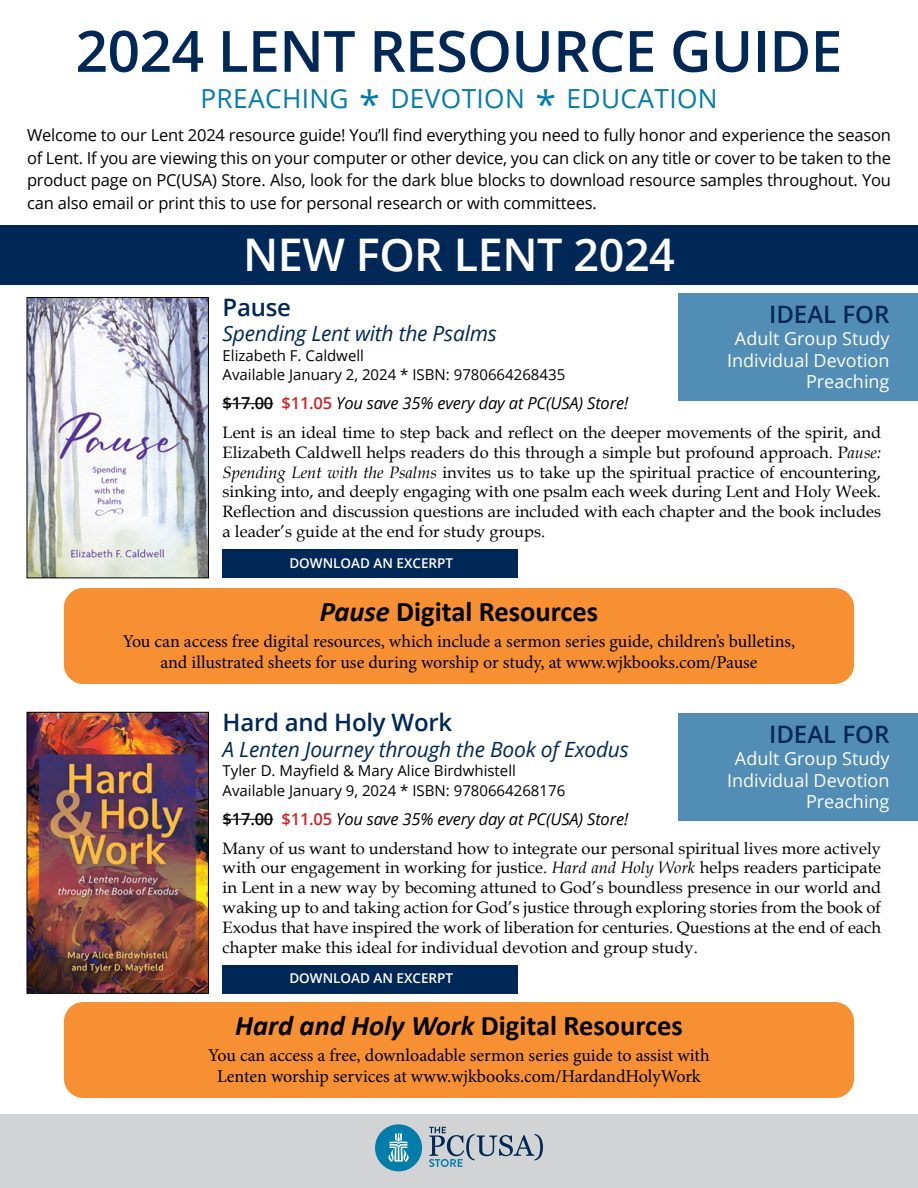
<style>
.page{position:relative;width:918px;height:1188px;background:#fff}
.page>*{position:absolute;margin:0;border:0;box-sizing:border-box;transform-origin:0 0}
.t1{font:600 57px "Open Sans";letter-spacing:-.01em;color:#002856}
.t2{font:600 45px "Open Sans";letter-spacing:-.01em;color:#fff}
.t3{font:700 28.5px "Calibri";color:#000}
.t4{font:26.25px "Open Sans";letter-spacing:.015em;color:#017ba8}
.t5{font:600 24px "Open Sans";letter-spacing:-.01em;color:#002856}
.t6{font:italic 21px "Open Sans";letter-spacing:-.01em;color:#002856}
.t7{font:18px/21.6px "Minion Pro";color:#000;text-align:center}
.t8{font:18px/21.6px "Open Sans";color:#fff;text-align:right}
.t9{font:16.5px/19.8px "Book Antiqua";color:#000;text-align:justify}
.t10{font:16.5px/22.5px "Open Sans";letter-spacing:-.01em;color:#000;text-align:justify}
.t11{font:italic 16.5px "Open Sans";letter-spacing:-.01em;color:#000}
.t12{font:15px/19.5px "Open Sans";color:#000}
.t13{font:600 13.5px "Open Sans";color:#fff}
.s1{font-size:37.5px}
.s2{font-weight:600;font-style:normal}
.s3{font-weight:600;font-style:normal;color:#d2232a}
.s4{font-style:italic}
</style>
<div class="page">
<div style="left:0;top:1114px;width:918px;height:74px;background:#d1d3d4"></div>
<div style="left:375px;top:1124px;width:47px;height:47px;background:#027ca8;border-radius:50%"></div>
<svg style="left:388px;top:1133px;width:21px;height:29px"></svg>
<svg style="left:429px;top:1127px;width:114px;height:40px"></svg>
<div style="left:0;top:226px;width:918px;height:59px;background:#002856"></div>
<hr style="left:223px;top:403px;width:50px;height:1px;background:#000">
<hr style="left:223px;top:819px;width:50px;height:1px;background:#000">
<div style="left:679px;top:293px;width:239px;height:108px;background:#528db5"></div>
<div style="left:679px;top:713px;width:239px;height:108px;background:#528db5"></div>
<div style="left:223px;top:549px;width:295px;height:29px;background:#002856"></div>
<div style="left:223px;top:965px;width:295px;height:29px;background:#002856"></div>
<div style="left:64px;top:588px;width:790px;height:96px;background:#f78f33;border-radius:20px"></div>
<div style="left:64px;top:1002px;width:790px;height:96px;background:#f78f33;border-radius:20px"></div>
<img style="left:29px;top:714px;width:178px;height:278px">
<div style="left:27px;top:712px;width:182px;height:282px;border:1px solid #000"></div>
<img style="left:29px;top:299px;width:178px;height:277px">
<div style="left:27px;top:297px;width:182px;height:281px;border:1px solid #000"></div>
<h1 class="t1" style="left:76px;top:12px;width:768px">2024 LENT RESOURCE GUIDE</h1>
<h3 class="t4" style="left:200px;top:80px;width:519px">PREACHING <span class="s1">*</span> DEVOTION <span class="s1">*</span> EDUCATION</h3>
<p class="t10" style="left:27px;top:123px;width:866px">Welcome to our Lent 2024 resource guide! You’ll find everything you need to fully honor and experience the season of Lent. If you are viewing this on your computer or other device, you can click on any title or cover to be taken to the product page on PC(USA) Store. Also, look for the dark blue blocks to download resource samples throughout. You can also email or print this to use for personal research or with committees.</p>
<h2 class="t2" style="left:243px;top:223px;width:433px">NEW FOR LENT 2024</h2>
<h3 class="t5" style="left:223px;top:291px;width:70px">Pause</h3>
<p class="t6" style="left:223px;top:319px;width:276px">Spending Lent with the Psalms</p>
<p class="t12" style="left:223px;top:345px;width:344px">Elizabeth F. Caldwell<br>Available January 2, 2024 * ISBN: 9780664268435</p>
<p class="t11" style="left:223px;top:392px;width:407px"><span class="s2">$17.00</span> <span class="s3">$11.05</span> You save 35% every day at PC(USA) Store!</p>
<p class="t9" style="left:223px;top:422px;width:660px">Lent is an ideal time to step back and reflect on the deeper movements of the spirit, and Elizabeth Caldwell helps readers do this through a simple but profound approach. P<span class="s4">ause:<br>Spending Lent with the Psalms</span> invites us to take up the spiritual practice of encountering, sinking into, and deeply engaging with one psalm each week during Lent and Holy Week.<br>Reflection and discussion questions are included with each chapter and the book includes a leader’s guide at the end for study groups.</p>
<h3 class="t5" style="left:769px;top:298px;width:122px">IDEAL FOR</h3>
<p class="t8" style="left:727px;top:327px;width:164px">Adult Group Study<br>Individual Devotion<br>Preaching</p>
<p class="t13" style="left:289px;top:554px;width:165px">DOWNLOAD AN EXCERPT</p>
<h3 class="t3" style="left:320px;top:591px;width:280px"><span class="s4">Pause</span> Digital Resources</h3>
<p class="t7" style="left:123px;top:630px;width:674px">You can access free digital resources, which include a sermon series guide, children’s bulletins, and illustrated sheets for use during worship or study, at www.wjkbooks.com/Pause</p>
<h3 class="t5" style="left:223px;top:706px;width:231px">Hard and Holy Work</h3>
<p class="t6" style="left:223px;top:735px;width:408px">A Lenten Journey through the Book of Exodus</p>
<p class="t12" style="left:223px;top:761px;width:344px">Tyler D. Mayfield &amp; Mary Alice Birdwhistell<br>Available January 9, 2024 * ISBN: 9780664268176</p>
<p class="t11" style="left:223px;top:807px;width:407px"><span class="s2">$17.00</span> <span class="s3">$11.05</span> You save 35% every day at PC(USA) Store!</p>
<p class="t9" style="left:223px;top:838px;width:660px">Many of us want to understand how to integrate our personal spiritual lives more actively with our engagement in working for justice. <span class="s4">Hard and Holy Work</span> helps readers participate in Lent in a new way by becoming attuned to God’s boundless presence in our world and waking up to and taking action for God’s justice through exploring stories from the book of Exodus that have inspired the work of liberation for centuries. Questions at the end of each chapter make this ideal for individual devotion and group study.</p>
<h3 class="t5" style="left:769px;top:718px;width:122px">IDEAL FOR</h3>
<p class="t8" style="left:727px;top:747px;width:164px">Adult Group Study<br>Individual Devotion<br>Preaching</p>
<p class="t13" style="left:289px;top:969px;width:165px">DOWNLOAD AN EXCERPT</p>
<h3 class="t3" style="left:235px;top:1005px;width:449px"><span class="s4">Hard and Holy Work</span> Digital Resources</h3>
<p class="t7" style="left:208px;top:1044px;width:503px">You can access a free, downloadable sermon series guide to assist with<br>Lenten worship services at www.wjkbooks.com/HardandHolyWork</p>
</div>
